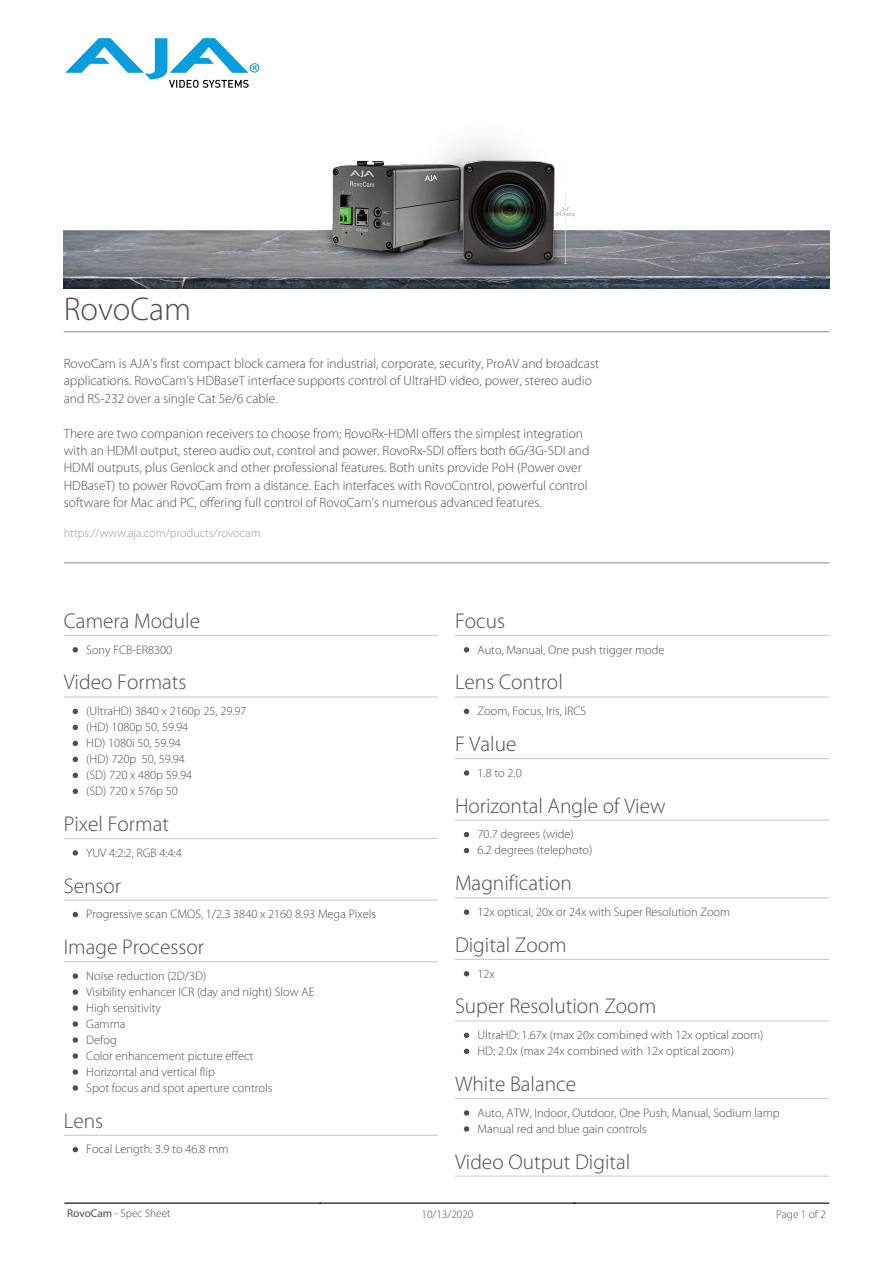
<style>
.page{position:relative;width:893px;height:1263px;background:#fff}
.page>*{position:absolute;margin:0;border:0;box-sizing:border-box;transform-origin:0 0}
.t1{font:300 33px "Myriad Pro";color:#4d4d4d}
.t2{font:300 21.3px "Myriad Pro";color:#4d4d4d}
.t3{font:300 13.5px/17.4px "Myriad Pro";color:#4d4d4d}
.t4{font:300 12.3px/16px "Myriad Pro";color:#4d4d4d}
.t5{font:300 12.15px "Myriad Pro";color:#999}
.t6{font:300 11.25px "Myriad Pro";color:#4d4d4d}
.s1{font-weight:400}
</style>
<div class="page">
<svg style="left:65px;top:38px;width:194px;height:50px"></svg>
<hr style="left:64px;top:1202px;width:257px;height:2px;background:#000">
<hr style="left:320px;top:1202px;width:255px;height:2px;background:#000">
<hr style="left:574px;top:1202px;width:255px;height:2px;background:#000">
<img style="left:64px;top:142px;width:765px;height:147px">
<hr style="left:64px;top:331px;width:765px;height:1px;background:#999">
<hr style="left:64px;top:562px;width:765px;height:1px;background:#999">
<hr style="left:64px;top:635px;width:374px;height:1px;background:#ccc">
<svg style="left:73px;top:647px;width:5px;height:5px"></svg>
<hr style="left:64px;top:696px;width:374px;height:1px;background:#ccc">
<svg style="left:73px;top:709px;width:5px;height:5px"></svg>
<svg style="left:73px;top:725px;width:5px;height:5px"></svg>
<svg style="left:73px;top:741px;width:5px;height:5px"></svg>
<svg style="left:73px;top:757px;width:5px;height:5px"></svg>
<svg style="left:73px;top:773px;width:5px;height:5px"></svg>
<svg style="left:73px;top:789px;width:5px;height:5px"></svg>
<hr style="left:64px;top:838px;width:374px;height:1px;background:#ccc">
<svg style="left:73px;top:850px;width:5px;height:6px"></svg>
<hr style="left:64px;top:899px;width:374px;height:2px;background:#ccc">
<svg style="left:73px;top:912px;width:5px;height:5px"></svg>
<hr style="left:64px;top:961px;width:374px;height:1px;background:#ccc">
<svg style="left:73px;top:973px;width:5px;height:6px"></svg>
<svg style="left:73px;top:989px;width:5px;height:6px"></svg>
<svg style="left:73px;top:1005px;width:5px;height:6px"></svg>
<svg style="left:73px;top:1021px;width:5px;height:6px"></svg>
<svg style="left:73px;top:1037px;width:5px;height:6px"></svg>
<svg style="left:73px;top:1053px;width:5px;height:6px"></svg>
<svg style="left:73px;top:1069px;width:5px;height:6px"></svg>
<svg style="left:73px;top:1085px;width:5px;height:6px"></svg>
<hr style="left:64px;top:1135px;width:374px;height:1px;background:#ccc">
<svg style="left:73px;top:1147px;width:5px;height:5px"></svg>
<hr style="left:455px;top:635px;width:374px;height:1px;background:#ccc">
<svg style="left:464px;top:647px;width:5px;height:5px"></svg>
<hr style="left:455px;top:696px;width:374px;height:1px;background:#ccc">
<svg style="left:464px;top:709px;width:5px;height:5px"></svg>
<hr style="left:455px;top:758px;width:374px;height:1px;background:#ccc">
<svg style="left:464px;top:770px;width:5px;height:6px"></svg>
<hr style="left:455px;top:820px;width:374px;height:1px;background:#ccc">
<svg style="left:464px;top:832px;width:5px;height:5px"></svg>
<svg style="left:464px;top:848px;width:5px;height:5px"></svg>
<hr style="left:455px;top:897px;width:374px;height:1px;background:#ccc">
<svg style="left:464px;top:909px;width:5px;height:6px"></svg>
<hr style="left:455px;top:959px;width:374px;height:1px;background:#ccc">
<svg style="left:464px;top:971px;width:5px;height:5px"></svg>
<hr style="left:455px;top:1020px;width:374px;height:1px;background:#ccc">
<svg style="left:464px;top:1033px;width:5px;height:5px"></svg>
<svg style="left:464px;top:1049px;width:5px;height:5px"></svg>
<hr style="left:455px;top:1098px;width:374px;height:1px;background:#ccc">
<svg style="left:464px;top:1110px;width:5px;height:6px"></svg>
<svg style="left:464px;top:1126px;width:5px;height:6px"></svg>
<hr style="left:455px;top:1175px;width:374px;height:2px;background:#ccc">
<h1 class="t1" style="left:64px;top:291px;width:129px">RovoCam</h1>
<p class="t3" style="left:64px;top:355px;width:537px">RovoCam is AJA’s first compact block camera for industrial, corporate, security, ProAV and broadcast applications. RovoCam’s HDBaseT interface supports control of UltraHD video, power, stereo audio and RS-232 over a single Cat 5e/6 cable.</p>
<p class="t3" style="left:64px;top:425px;width:527px">There are two companion receivers to choose from; RovoRx-HDMI offers the simplest integration with an HDMI output, stereo audio out, control and power. RovoRx-SDI offers both 6G/3G-SDI and HDMI outputs, plus Genlock and other professional features. Both units provide PoH (Power over HDBaseT) to power RovoCam from a distance. Each interfaces with RovoControl, powerful control software for Mac and PC, offering full control of RovoCam's numerous advanced features.</p>
<p class="t5" style="left:64px;top:526px;width:198px">https://www.aja.com/products/rovocam</p>
<h2 class="t2" style="left:64px;top:609px;width:138px">Camera Module</h2>
<p class="t4" style="left:86px;top:642px;width:87px">Sony FCB-ER8300</p>
<h2 class="t2" style="left:64px;top:671px;width:124px">Video Formats</h2>
<p class="t4" style="left:86px;top:703px;width:162px">(UltraHD) 3840 x 2160p 25, 29.97 (HD) 1080p 50, 59.94<br>HD) 1080i 50, 59.94<br>(HD) 720p 50, 59.94<br>(SD) 720 x 480p 59.94<br>(SD) 720 x 576p 50</p>
<h2 class="t2" style="left:64px;top:812px;width:107px">Pixel Format</h2>
<p class="t4" style="left:86px;top:845px;width:97px">YUV 4:2:2, RGB 4:4:4</p>
<h2 class="t2" style="left:64px;top:874px;width:59px">Sensor</h2>
<p class="t4" style="left:86px;top:906px;width:291px">Progressive scan CMOS, 1/2.3 3840 x 2160 8.93 Mega Pixels</p>
<h2 class="t2" style="left:64px;top:935px;width:142px">Image Processor</h2>
<p class="t4" style="left:86px;top:968px;width:230px">Noise reduction (2D/3D)<br>Visibility enhancer ICR (day and night) Slow AE<br>High sensitivity<br>Gamma<br>Defog<br>Color enhancement picture effect<br>Horizontal and vertical flip<br>Spot focus and spot aperture controls</p>
<h2 class="t2" style="left:64px;top:1109px;width:41px">Lens</h2>
<p class="t4" style="left:86px;top:1141px;width:144px">Focal Length: 3.9 to 46.8 mm</p>
<h2 class="t2" style="left:455px;top:609px;width:52px">Focus</h2>
<p class="t4" style="left:477px;top:642px;width:188px">Auto, Manual, One push trigger mode</p>
<h2 class="t2" style="left:455px;top:671px;width:109px">Lens Control</h2>
<p class="t4" style="left:477px;top:703px;width:110px">Zoom, Focus, Iris, IRCS</p>
<h2 class="t2" style="left:455px;top:732px;width:63px">F Value</h2>
<p class="t4" style="left:477px;top:765px;width:46px">1.8 to 2.0</p>
<h2 class="t2" style="left:455px;top:794px;width:212px">Horizontal Angle of View</h2>
<p class="t4" style="left:477px;top:826px;width:116px">70.7 degrees (wide)<br>6.2 degrees (telephoto)</p>
<h2 class="t2" style="left:455px;top:871px;width:119px">Magnification</h2>
<p class="t4" style="left:477px;top:904px;width:254px">12x optical, 20x or 24x with Super Resolution Zoom</p>
<h2 class="t2" style="left:455px;top:933px;width:113px">Digital Zoom</h2>
<p class="t4" style="left:477px;top:965px;width:19px">12x</p>
<h2 class="t2" style="left:455px;top:994px;width:203px">Super Resolution Zoom</h2>
<p class="t4" style="left:477px;top:1027px;width:287px">UltraHD: 1.67x (max 20x combined with 12x optical zoom)<br>HD: 2.0x (max 24x combined with 12x optical zoom)</p>
<h2 class="t2" style="left:455px;top:1072px;width:123px">White Balance</h2>
<p class="t4" style="left:477px;top:1105px;width:304px">Auto, ATW, Indoor, Outdoor, One Push, Manual, Sodium lamp<br>Manual red and blue gain controls</p>
<h2 class="t2" style="left:455px;top:1150px;width:177px">Video Output Digital</h2>
<p class="t6" style="left:67px;top:1207px;width:105px"><span class="s1">RovoCam</span> - Spec Sheet</p>
<p class="t6" style="left:421px;top:1208px;width:53px">10/13/2020</p>
<p class="t6" style="left:776px;top:1208px;width:51px">Page 1 of 2</p>
</div>
